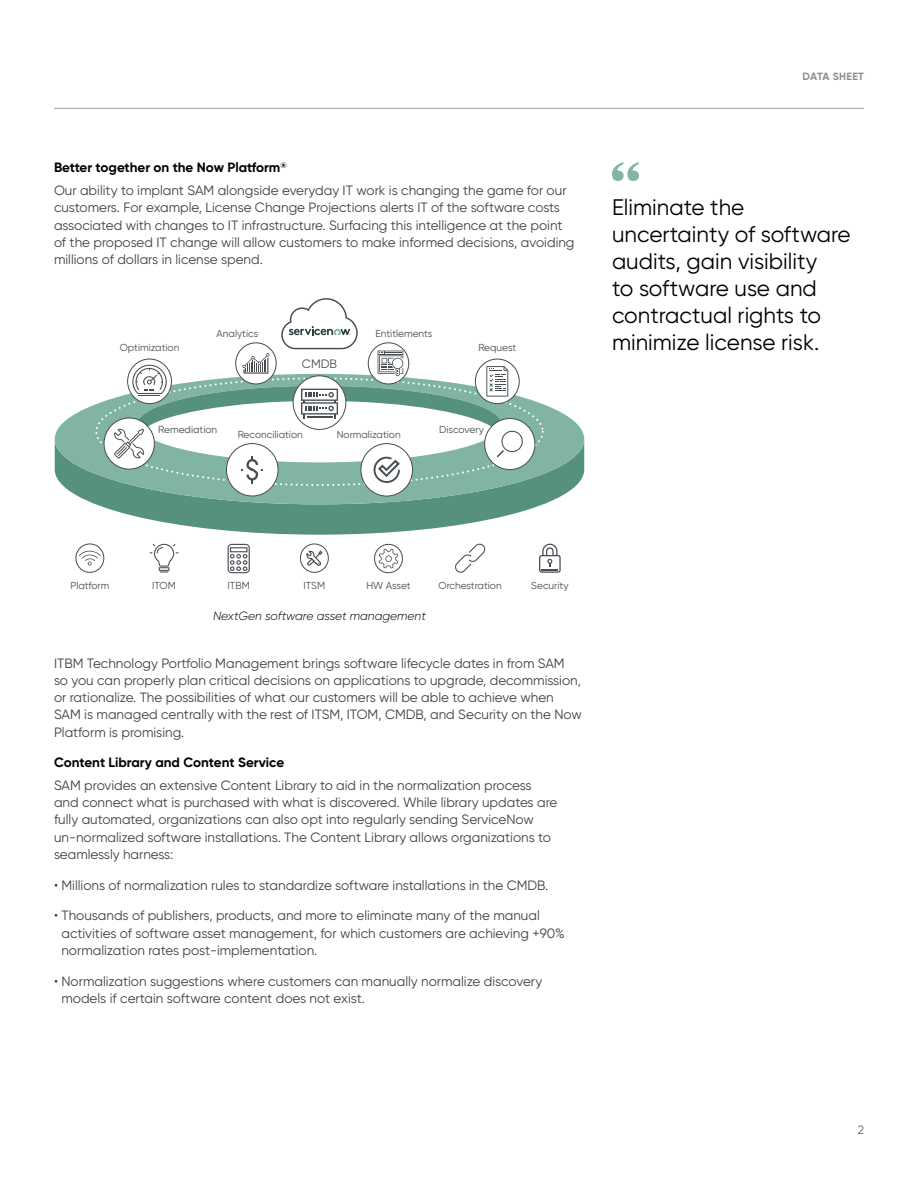
<style>
.page{position:relative;width:918px;height:1188px;background:#fff}
.page>*{position:absolute;margin:0;border:0;box-sizing:border-box;transform-origin:0 0}
.t1{font:22.5px/27px "Gilroy";color:#000}
.t2{font:13.5px/17.2px "Gilroy";color:#414042}
.t3{font:700 13.5px "Gilroy";color:#000}
.t4{font:12.15px "Gilroy";color:#474d53}
.t5{font:italic 300 12px "Gilroy";color:#000}
.t6{font:300 12px "Gilroy";color:#414042}
.t7{font:700 10.5px "Gilroy";letter-spacing:.025em;color:#8a8e91}
.t8{font:10.05px "Gilroy";color:#474d53}
.s1{font-weight:700;color:#000}
</style>
<div class="page">
<hr style="left:54px;top:108px;width:810px;height:1px;background:#a1a2a5">
<svg style="left:55px;top:443px;width:529px;height:92px;fill:#56927b"></svg>
<div style="left:55px;top:374px;width:529px;height:130px;background:#81b5a1;border-radius:50%"></div>
<svg style="left:455px;top:543px;width:31px;height:30px"></svg>
<svg style="left:150px;top:544px;width:28px;height:29px"></svg>
<svg style="left:539px;top:544px;width:22px;height:29px"></svg>
<svg style="left:375px;top:544px;width:27px;height:29px"></svg>
<div style="left:374px;top:544px;width:29px;height:29px;border:1px solid #474d53;border-radius:50%"></div>
<svg style="left:379px;top:549px;width:19px;height:19px"></svg>
<svg style="left:228px;top:544px;width:22px;height:29px"></svg>
<div style="left:300px;top:543px;width:29px;height:30px;border:1px solid #474d53;border-radius:50%"></div>
<svg style="left:306px;top:551px;width:17px;height:15px"></svg>
<svg style="left:76px;top:544px;width:28px;height:28px"></svg>
<div style="left:75px;top:543px;width:29px;height:30px;border:1px solid #474d53;border-radius:50%"></div>
<svg style="left:79px;top:549px;width:22px;height:17px"></svg>
<svg style="left:104px;top:418px;width:50px;height:51px"></svg>
<div style="left:361px;top:444px;width:52px;height:52px;background:#fff;border-radius:50%"></div>
<div style="left:226px;top:444px;width:52px;height:52px;background:#fff;border-radius:50%"></div>
<div style="left:485px;top:418px;width:50px;height:52px;background:#fff;border-radius:50%"></div>
<svg style="left:114px;top:298px;width:410px;height:186px"></svg>
<svg style="left:612px;top:162px;width:27px;height:19px"></svg>
<p class="t2" style="left:54px;top:156px;width:514px;line-height:22.6px"><span class="s1">Better together on the Now Platform</span><sup>®<br></sup>Our ability to implant SAM alongside everyday IT work is changing the game for our</p>
<p class="t2" style="left:54px;top:199px;width:522px">customers. For example, License Change Projections alerts IT of the software costs associated with changes to IT infrastructure. Surfacing this intelligence at the point of the proposed IT change will allow customers to make informed decisions, avoiding millions of dollars in license spend.</p>
<p class="t8" style="left:217px;top:327px;width:43px">Analytics</p>
<p class="t8" style="left:375px;top:327px;width:58px">Entitlements</p>
<p class="t8" style="left:120px;top:341px;width:61px">Optimization</p>
<p class="t8" style="left:478px;top:341px;width:39px">Request</p>
<p class="t4" style="left:302px;top:357px;width:37px">CMDB</p>
<p class="t8" style="left:158px;top:424px;width:60px">Remediation</p>
<p class="t8" style="left:439px;top:424px;width:46px">Discovery</p>
<p class="t8" style="left:238px;top:428px;width:67px">Reconciliation</p>
<p class="t8" style="left:337px;top:428px;width:65px">Normalization</p>
<p class="t7" style="left:803px;top:70px;width:63px">DATA SHEET</p>
<h1 class="t1" style="left:612px;top:193px;width:240px">Eliminate the uncertainty of software audits, gain visibility<br>to software use and contractual rights to minimize license risk.</h1>
<p class="t8" style="left:70px;top:579px;width:40px">Platform</p>
<p class="t8" style="left:152px;top:579px;width:25px">ITOM</p>
<p class="t8" style="left:228px;top:579px;width:24px">ITBM</p>
<p class="t8" style="left:304px;top:579px;width:23px">ITSM</p>
<p class="t8" style="left:366px;top:579px;width:46px">HW Asset</p>
<p class="t8" style="left:439px;top:579px;width:65px">Orchestration</p>
<p class="t8" style="left:531px;top:579px;width:39px">Security</p>
<p class="t5" style="left:213px;top:608px;width:214px">NextGen software asset management</p>
<p class="t2" style="left:54px;top:654px;width:529px">ITBM Technology Portfolio Management brings software lifecycle dates in from SAM so you can properly plan critical decisions on applications to upgrade, decommission, or rationalize. The possibilities of what our customers will be able to achieve when SAM is managed centrally with the rest of ITSM, ITOM, CMDB, and Security on the Now Platform is promising.</p>
<p class="t3" style="left:54px;top:754px;width:232px">Content Library and Content Service</p>
<p class="t2" style="left:54px;top:776px;width:505px">SAM provides an extensive Content Library to aid in the normalization process and connect what is purchased with what is discovered. While library updates are fully automated, organizations can also opt into regularly sending ServiceNow un-normalized software installations. The Content Library allows organizations to seamlessly harness:</p>
<p class="t2" style="left:54px;top:876px;width:496px">• Millions of normalization rules to standardize software installations in the CMDB.</p>
<p class="t2" style="left:61px;top:907px;width:505px;text-indent:-7px">• Thousands of publishers, products, and more to eliminate many of the manual activities of software asset management, for which customers are achieving +90% normalization rates post-implementation.</p>
<p class="t2" style="left:61px;top:972px;width:482px;text-indent:-7px">• Normalization suggestions where customers can manually normalize discovery models if certain software content does not exist.</p>
<p class="t6" style="left:858px;top:1122px;width:8px">2</p>
</div>
